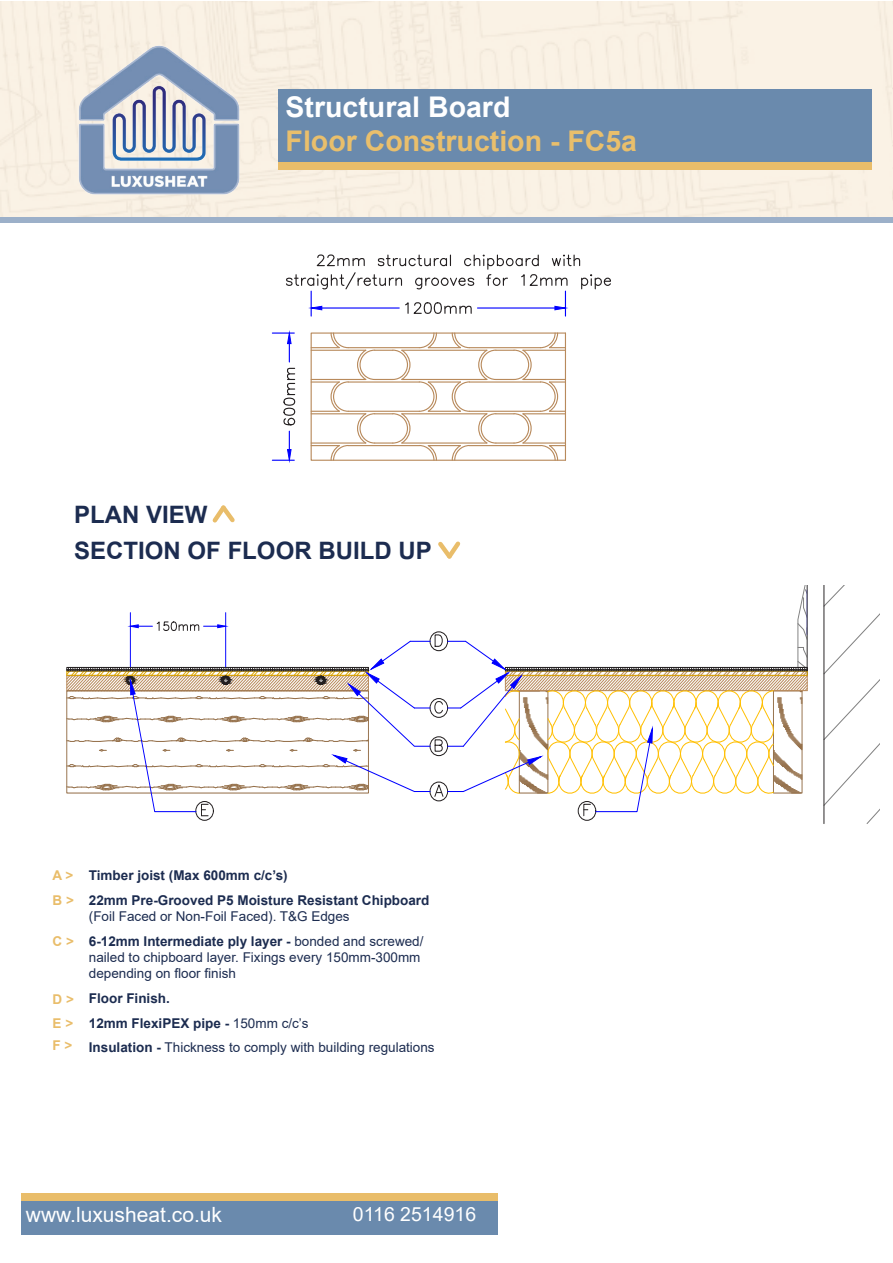
<style>
.page{position:relative;width:893px;height:1263px;background:#fff}
.page>*{position:absolute;margin:0;border:0;box-sizing:border-box;transform-origin:0 0}
.t1{font:700 28.5px "Arial";color:#e9bf6c}
.t2{font:700 28.5px "Arial";color:#fff}
.Heading{font:700 24px "Arial";color:#1c2c50}
.t3{font:21px "Arial";color:#fff}
.t4{font:19.5px "Arial";color:#fff}
.t5{font:13.5px/16.2px "Arial";color:#1c2c50}
.t6{font:700 13.5px/16.2px "Arial";color:#1c2c50}
.t7{font:700 13.5px "Arial";color:#e9bd6a}
.s1{font-weight:400}
.s2{font-weight:700}
</style>
<div class="page">
<div style="left:0;top:217px;width:893px;height:6px;background:#9cb0c9"></div>
<img style="left:67px;top:43px;width:184px;height:163px">
<div style="left:21px;top:1201px;width:477px;height:34px;background:#6a8aad"></div>
<div style="left:21px;top:1194px;width:477px;height:7px;background:#e9bd6a"></div>
<div style="left:278px;top:90px;width:594px;height:72px;background:#6a8aad"></div>
<div style="left:278px;top:163px;width:594px;height:7px;background:#e9bd6a"></div>
<svg style="left:212px;top:505px;width:23px;height:18px"></svg>
<svg style="left:438px;top:541px;width:23px;height:18px"></svg>
<svg style="left:66px;top:585px;width:813px;height:239px"></svg>
<img style="left:892px;top:2px;width:1px;height:215px">
<svg style="left:271px;top:254px;width:340px;height:209px"></svg>
<p class="t2" style="left:286px;top:87px;width:226px">Structural Board</p>
<p class="t1" style="left:286px;top:121px;width:353px">Floor Construction - FC5a</p>
<p class="Heading" style="left:74px;top:497px;width:135px">PLAN VIEW</p>
<p class="Heading" style="left:74px;top:533px;width:359px">SECTION OF FLOOR BUILD UP</p>
<p class="t7" style="left:53px;top:866px;width:22px">A &gt;</p>
<p class="t7" style="left:53px;top:891px;width:23px">B &gt;</p>
<p class="t7" style="left:53px;top:931px;width:23px">C &gt;</p>
<p class="t7" style="left:53px;top:989px;width:23px">D &gt;</p>
<p class="t7" style="left:53px;top:1014px;width:22px">E &gt;</p>
<p class="t7" style="left:53px;top:1036px;width:21px">F &gt;</p>
<p class="t6" style="left:89px;top:867px;width:200px">Timber joist (Max 600mm c/c’s)</p>
<p class="t6" style="left:89px;top:892px;width:342px">22mm Pre-Grooved P5 Moisture Resistant Chipboard <span class="s1">(Foil Faced or Non-Foil Faced). T&amp;G Edges</span></p>
<p class="t5" style="left:89px;top:933px;width:336px"><span class="s2">6-12mm Intermediate ply layer -</span> bonded and screwed/ nailed to chipboard layer. Fixings every 150mm-300mm depending on floor finish</p>
<p class="t6" style="left:89px;top:990px;width:83px">Floor Finish.</p>
<p class="t6" style="left:89px;top:1015px;width:221px">12mm FlexiPEX pipe - <span class="s1">150mm c/c’s</span></p>
<p class="t5" style="left:89px;top:1039px;width:347px"><span class="s2">Insulation -</span> Thickness to comply with building regulations</p>
<p class="t3" style="left:26px;top:1200px;width:198px">www.luxusheat.co.uk</p>
<p class="t4" style="left:353px;top:1201px;width:125px">0116 2514916</p>
</div>
